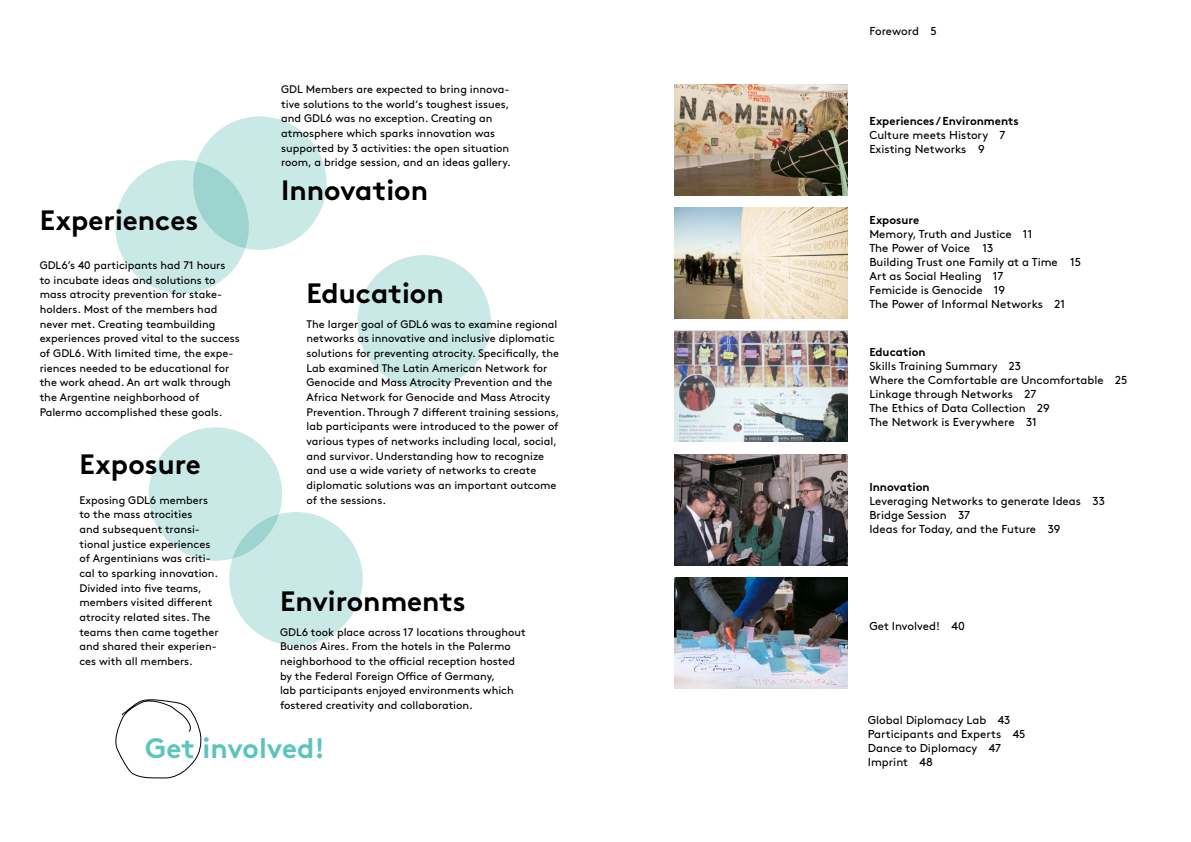
<style>
.page{position:relative;width:1191px;height:842px;background:#fff}
.page>*{position:absolute;margin:0;border:0;box-sizing:border-box;transform-origin:0 0}
.t1{font:700 28px "Brown Std";color:#000}
.t2{font:700 28px "Brown Std";color:#5bc4bf}
.t3{font:11.5px/14px "Brown Std Regular Alt";color:#000}
.t4{font:700 11.5px "Brown Std";color:#000}
.t5{font:11px/14.7px "Brown Std Regular Alt";color:#000}
</style>
<div class="page">
<img style="left:675px;top:84px;width:173px;height:111px">
<img style="left:675px;top:207px;width:173px;height:112px">
<img style="left:675px;top:454px;width:173px;height:111px">
<img style="left:675px;top:331px;width:173px;height:111px">
<img style="left:675px;top:577px;width:173px;height:111px">
<div style="left:193px;top:116px;width:133px;height:134px;background:#c9e9e6;border-radius:50%"></div>
<div style="left:229px;top:512px;width:134px;height:133px;background:#c9e9e6;border-radius:50%"></div>
<div style="left:357px;top:255px;width:134px;height:133px;background:#c9e9e6;border-radius:50%"></div>
<div style="left:149px;top:427px;width:133px;height:134px;background:#c9e9e6;border-radius:50%"></div>
<svg style="left:115px;top:160px;width:134px;height:134px;background:#c0e4e1"></svg>
<svg style="left:115px;top:699px;width:87px;height:80px"></svg>
<h1 class="t1" style="left:40px;top:203px;width:160px">Experiences</h1>
<p class="t5" style="left:40px;top:258px;width:202px">GDL6’s 40 participants had 71 hours<br>to incubate ideas and solutions to mass atrocity prevention for stake&shy;holders. Most of the members had never met. Creating teambuilding experiences proved vital to the success of GDL6. With limited time, the expe&shy;riences needed to be educational for the work ahead. An art walk through the Argentine neighborhood of Palermo accomplished these goals.</p>
<h1 class="t1" style="left:79px;top:447px;width:123px">Exposure</h1>
<p class="t5" style="left:79px;top:493px;width:141px">Exposing GDL6 members to the mass atrocities<br>and subsequent transi&shy;tional justice experiences of Argentinians was criti&shy;cal to sparking innovation.<br>Divided into five teams, members visited different atrocity related sites. The teams then came together and shared their experien&shy;ces with all members.</p>
<p class="t5" style="left:281px;top:82px;width:231px">GDL Members are expected to bring innova&shy;tive solutions to the world‘s toughest issues, and GDL6 was no exception. Creating an atmosphere which sparks innovation was supported by 3 activities: the open situation room, a bridge session, and an ideas gallery.</p>
<h1 class="t1" style="left:281px;top:173px;width:148px">Innovation</h1>
<h1 class="t1" style="left:306px;top:276px;width:139px">Education</h1>
<p class="t5" style="left:306px;top:317px;width:254px">The larger goal of GDL6 was to examine regional networks as innovative and inclusive diplomatic solutions for preventing atrocity. Specifically, the Lab examined The Latin American Network for Genocide and Mass Atrocity Prevention and the Africa Network for Genocide and Mass Atrocity Prevention. Through 7 different training sessions, lab participants were introduced to the power of various types of networks including local, social, and survivor. Understanding how to recognize and use a wide variety of networks to create diplomatic solutions was an important outcome of the sessions.</p>
<h1 class="t1" style="left:280px;top:584px;width:187px">Environments</h1>
<p class="t5" style="left:280px;top:624px;width:247px">GDL6 took place across 17 locations throughout Buenos Aires. From the hotels in the Palermo neighborhood to the official reception hosted by the Federal Foreign Office of Germany,<br>lab participants enjoyed environments which fostered creativity and collaboration.</p>
<h1 class="t2" style="left:145px;top:731px;width:181px">Get involved!</h1>
<p class="t3" style="left:869px;top:24px;width:69px">Foreword 5</p>
<p class="t4" style="left:869px;top:114px;width:151px">Experiences / Environments</p>
<p class="t3" style="left:869px;top:128px;width:138px">Culture meets History 7<br>Existing Networks 9</p>
<p class="t4" style="left:869px;top:213px;width:51px">Exposure</p>
<p class="t3" style="left:869px;top:227px;width:213px">Memory, Truth and Justice 11<br>The Power of Voice 13<br>Building Trust one Family at a Time 15<br>Art as Social Healing 17<br>Femicide is Genocide 19<br>The Power of Informal Networks 21</p>
<p class="t4" style="left:869px;top:345px;width:58px">Education</p>
<p class="t3" style="left:869px;top:359px;width:259px">Skills Training Summary 23<br>Where the Comfortable are Uncomfortable 25<br>Linkage through Networks 27<br>The Ethics of Data Collection 29<br>The Network is Everywhere 31</p>
<p class="t4" style="left:869px;top:480px;width:62px">Innovation</p>
<p class="t3" style="left:869px;top:494px;width:237px">Leveraging Networks to generate Ideas 33<br>Bridge Session 37<br>Ideas for Today, and the Future 39</p>
<p class="t3" style="left:869px;top:619px;width:97px">Get Involved! 40</p>
<p class="t3" style="left:867px;top:713px;width:159px">Global Diplomacy Lab 43<br>Participants and Experts 45<br>Dance to Diplomacy 47<br>Imprint 48</p>
</div>
